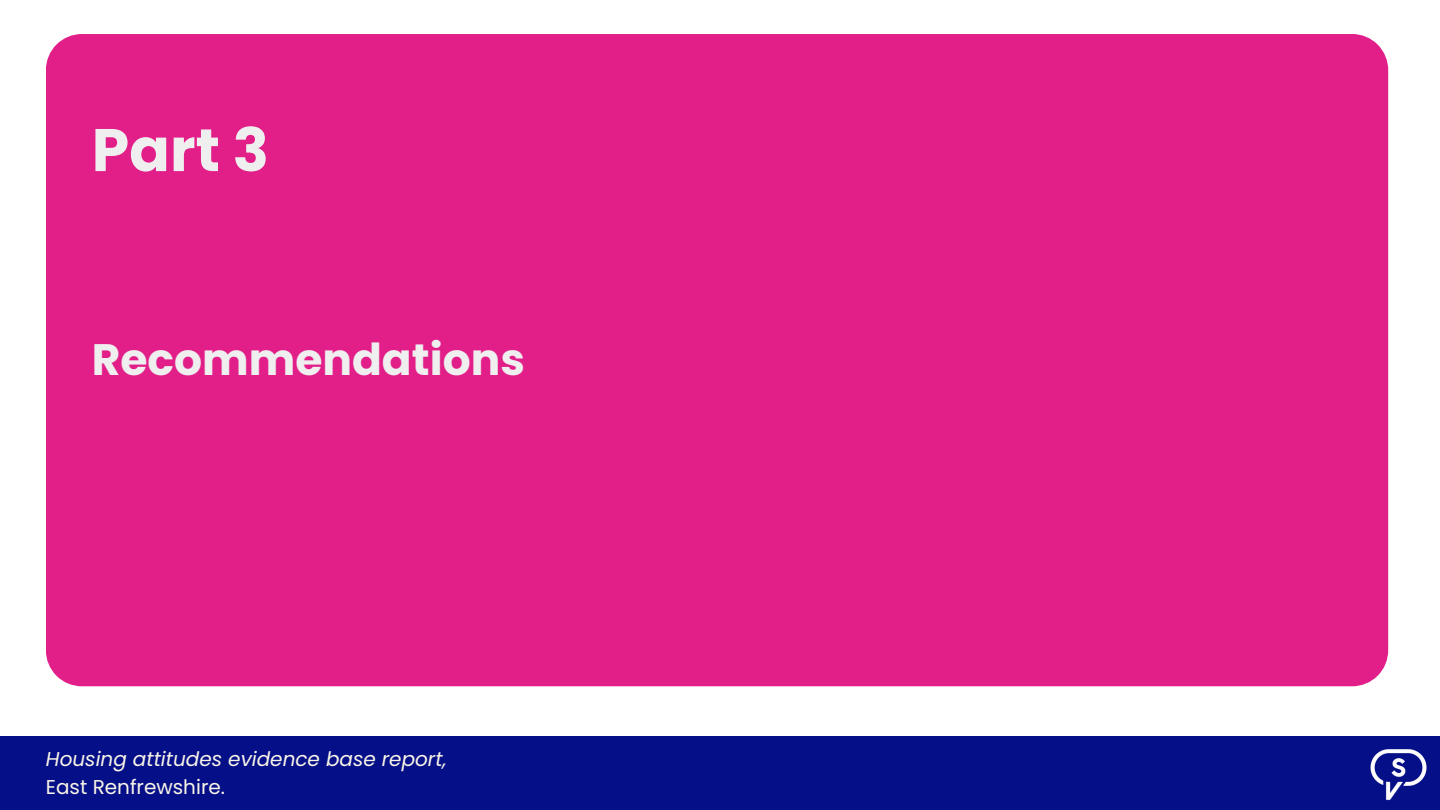
<style>
.page{position:relative;width:1440px;height:810px;background:#fff}
.page>*{position:absolute;margin:0;border:0;box-sizing:border-box;transform-origin:0 0}
.t1{font:700 60px "Poppins";color:#efefef}
.t2{font:700 44px "Poppins";color:#efefef}
.t3{font:italic 20px "Poppins";color:#f9f5e8}
.t4{font:20px "Poppins";color:#f9f5e8}
</style>
<div class="page">
<div style="left:46px;top:34px;width:1342px;height:652px;background:#e21e89"></div>
<div style="left:0;top:736px;width:1440px;height:74px;background:#050f87"></div>
<img style="left:1370px;top:749px;width:57px;height:51px">
<p class="t1" style="left:92px;top:108px;width:179px">Part 3</p>
<h2 class="t2" style="left:92px;top:329px;width:435px">Recommendations</h2>
<p class="t3" style="left:46px;top:745px;width:402px">Housing attitudes evidence base report,</p>
<p class="t4" style="left:46px;top:773px;width:181px">East Renfrewshire.</p>
</div>
